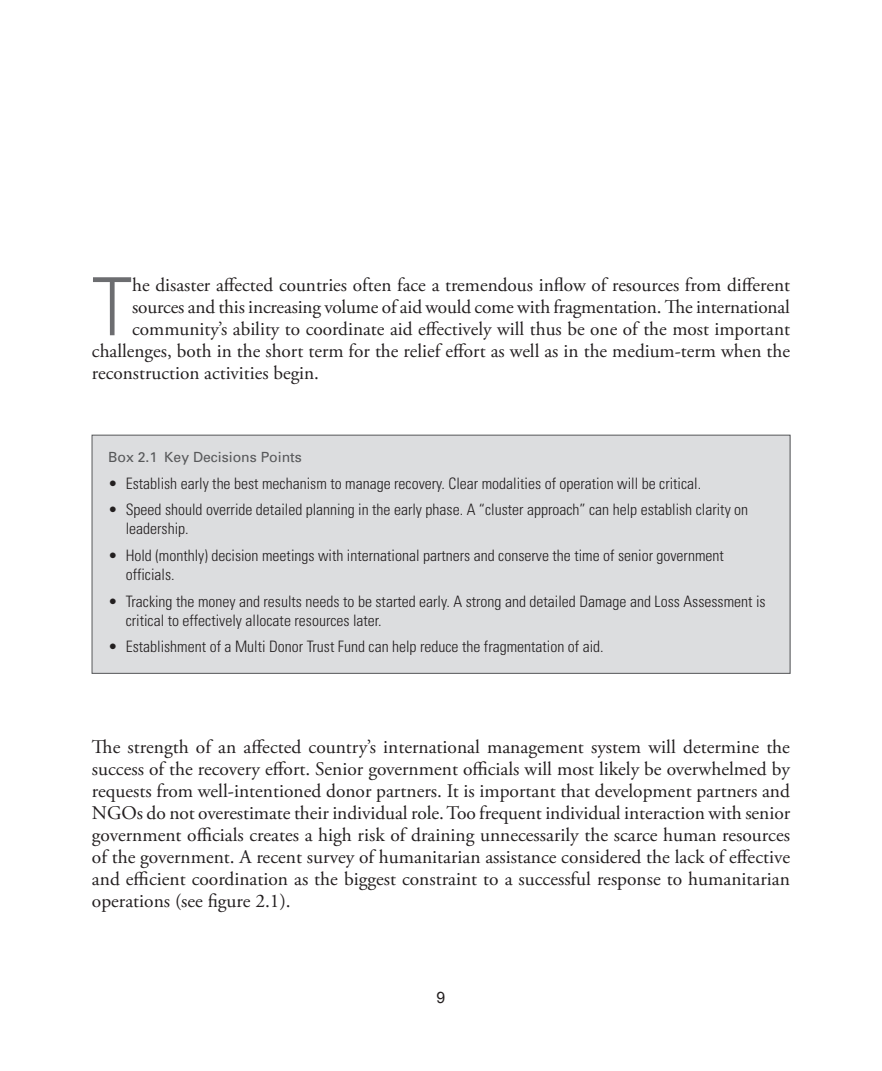
<style>
.page{position:relative;width:882px;height:1071px;background:#fff}
.page>*{position:absolute;margin:0;border:0;box-sizing:border-box;transform-origin:0 0}
.t1{font:300 80.33px "Univers";color:#6c6d70;scale:.9 1}
.t2{font:19.25px/22.1px "Adobe Garamond Pro";color:#231f20;text-align:justify}
.t3{font:300 condensed 15.75px/18.9px "Univers";color:#231f20}
.t4{font:15.75px "Arial";color:#231f20}
.t5{font:14px "Univers";color:#57585a}
</style>
<div class="page">
<div style="left:92px;top:435px;width:698px;height:238px;background:#dcdddf"></div>
<div style="left:92px;top:435px;width:699px;height:239px;border:1px solid #57585a"></div>
<h1 class="t1" style="left:92px;top:258px;width:46px">T</h1>
<p class="t2" style="left:132px;top:275px;width:659px">he disaster affected countries often face a tremendous inflow of resources from different</p>
<p class="t2" style="left:132px;top:297px;width:659px">sources and this increasing volume of aid would come with fragmentation. The international</p>
<p class="t2" style="left:132px;top:319px;width:659px">community’s ability to coordinate aid effectively will thus be one of the most important</p>
<p class="t2" style="left:92px;top:341px;width:700px">challenges, both in the short term for the relief effort as well as in the medium-term when the</p>
<p class="t2" style="left:92px;top:363px;width:229px">reconstruction activities begin.</p>
<p class="t5" style="left:108px;top:449px;width:195px">Box 2.1 Key Decisions Points</p>
<p class="t3" style="left:108px;top:474px;width:595px">• Establish early the best mechanism to manage recovery. Clear modalities of operation will be critical.</p>
<p class="t3" style="left:126px;top:500px;width:624px;text-indent:-17px">• Speed should override detailed planning in the early phase. A “cluster approach” can help establish clarity on leadership.</p>
<p class="t3" style="left:126px;top:546px;width:600px;text-indent:-17px">• Hold (monthly) decision meetings with international partners and conserve the time of senior government officials.</p>
<p class="t3" style="left:126px;top:592px;width:641px;text-indent:-17px">• Tracking the money and results needs to be started early. A strong and detailed Damage and Loss Assessment is critical to effectively allocate resources later.</p>
<p class="t3" style="left:108px;top:637px;width:497px">• Establishment of a Multi Donor Trust Fund can help reduce the fragmentation of aid.</p>
<p class="t2" style="left:92px;top:737px;width:700px">The strength of an affected country’s international management system will determine the success of the recovery effort. Senior government officials will most likely be overwhelmed by requests from well-intentioned donor partners. It is important that development partners and NGOs do not overestimate their individual role. Too frequent individual interaction with senior government officials creates a high risk of draining unnecessarily the scarce human resources of the government. A recent survey of humanitarian assistance considered the lack of effective and efficient coordination as the biggest constraint to a successful response to humanitarian operations (see figure 2.1).</p>
<p class="t4" style="left:437px;top:987px;width:10px">9</p>
</div>
